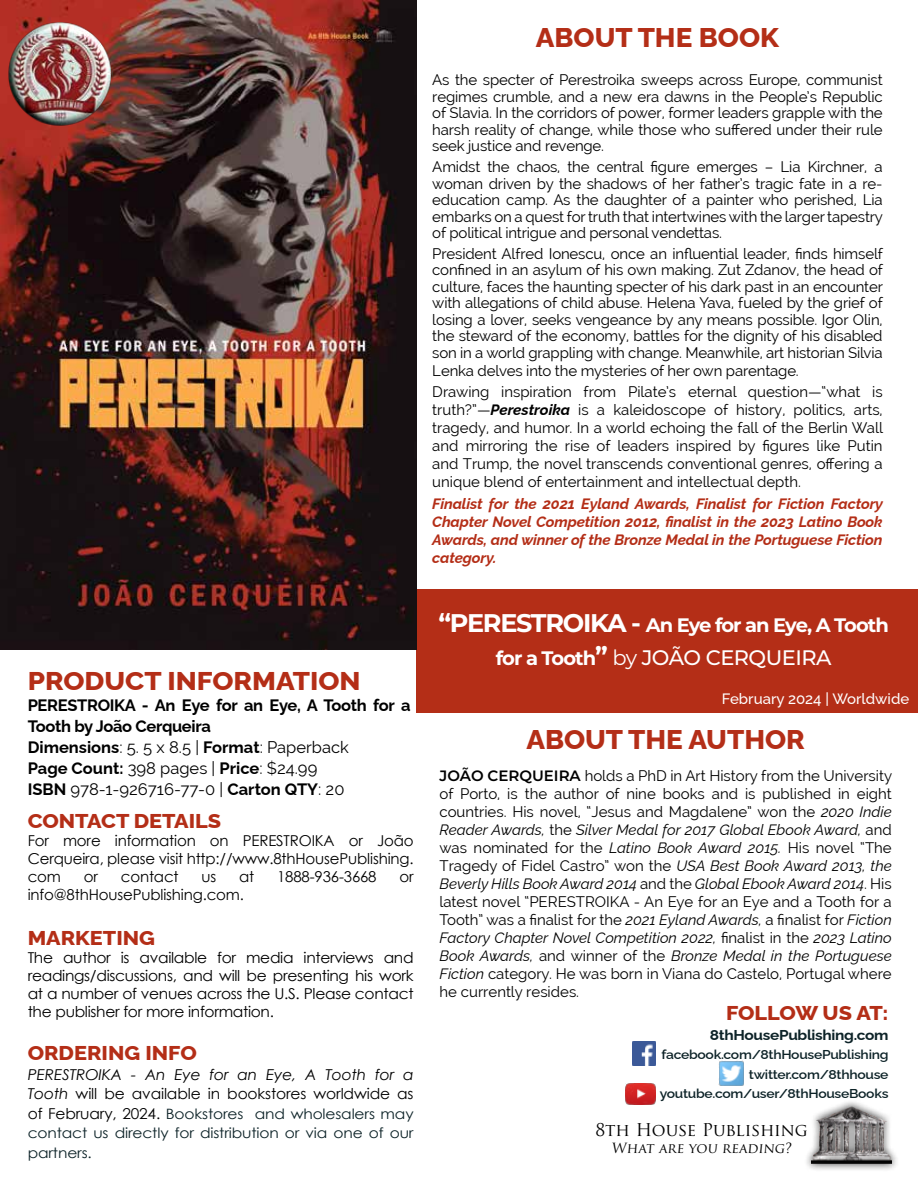
<style>
.page{position:relative;width:918px;height:1188px;background:#fff}
.page>*{position:absolute;margin:0;border:0;box-sizing:border-box;transform-origin:0 0}
.t1{font:800 27px "Raleway";color:#b42e17}
.t2{font:800 25.65px "Raleway";color:#b42e17;scale:1.08 1}
.t3{font:500 21px "Montserrat";letter-spacing:-.025em;color:#fff}
.t4{font:800 19.95px "Raleway";color:#b42e17;scale:1.08 1}
.t5{font:700 19.5px "Montserrat";letter-spacing:-.055em;color:#fff}
.t6{font:17.1px "Trajan Pro";color:#000}
.t7{font:700 16.5px/21px "Raleway";letter-spacing:-.02em;color:#000}
.t8{font:15px/18px "Raleway";letter-spacing:-.01em;color:#000;text-align:justify}
.t9{font:15px/18px "Century Gothic";letter-spacing:-.01em;color:#000;text-align:justify}
.t10{font:italic 700 15px/18px "Raleway";letter-spacing:-.01em;color:#b42e17;text-align:justify}
.t11{font:italic 15px/19.5px "Century Gothic";letter-spacing:-.01em;color:#000}
.t12{font:500 15px "Raleway";color:#fff}
.t13{font:14.25px/19.5px "Century Gothic";letter-spacing:-.01em;color:#0d2328;text-align:justify;scale:1.08 1}
.t14{font:700 14.25px "Raleway";letter-spacing:-.02em;color:#0d2328;scale:1.08 1}
.t15{font:13.8px "Trajan Pro";color:#000}
.t16{font:600 12.9px/19.5px "Raleway";letter-spacing:-.02em;color:#0d2328;text-align:right;scale:1.08 1}
.s1{font-weight:700;font-style:italic}
.s2{font-weight:400}
.s3{font-style:normal}
.s4{font-size:15px;color:#000}
.s5{font-size:25.5px}
.s6{font-weight:700;font-size:19.5px}
.s7{font-weight:700;font-size:25.5px}
.s8{font-family:"Montserrat";font-weight:600}
.s9{font-style:italic}
</style>
<div class="page">
<div style="left:417px;top:590px;width:501px;height:123px;background:#b42e17"></div>
<div style="left:804px;top:1099px;width:95px;height:73px;background:#000;opacity:.75"></div>
<div style="left:811px;top:1105px;width:81px;height:61px;background:#000;opacity:.5"></div>
<img style="left:632px;top:1042px;width:24px;height:23px">
<img style="left:718px;top:1061px;width:26px;height:25px">
<img style="left:625px;top:1084px;width:30px;height:21px">
<img style="left:0;top:1px;width:417px;height:648px">
<img style="left:8px;top:21px;width:105px;height:106px">
<h1 class="t1" style="left:536px;top:16px;width:245px">ABOUT THE BOOK</h1>
<p class="t8" style="left:432px;top:72px;width:452px;line-height:16.5px">As the specter of Perestroika sweeps across Europe, communist regimes crumble, and a new era dawns in the People’s Republic of Slavia. In the corridors of power, former leaders grapple with the harsh reality of change, while those who suffered under their rule seek justice and revenge.</p>
<p class="t8" style="left:432px;top:159px;width:452px;line-height:16.5px">Amidst the chaos, the central figure emerges – Lia Kirchner, a woman driven by the shadows of her father’s tragic fate in a re&shy;education camp. As the daughter of a painter who perished, Lia embarks on a quest for truth that intertwines with the larger tapestry of political intrigue and personal vendettas.</p>
<p class="t8" style="left:432px;top:245px;width:452px;line-height:16.5px">President Alfred Ionescu, once an influential leader, finds himself confined in an asylum of his own making. Zut Zdanov, the head of culture, faces the haunting specter of his dark past in an encounter with allegations of child abuse. Helena Yava, fueled by the grief of losing a lover, seeks vengeance by any means possible. Igor Olin, the steward of the economy, battles for the dignity of his disabled son in a world grappling with change. Meanwhile, art historian Silvia</p>
<p class="t8" style="left:432px;top:360px;width:452px;line-height:20.7px">Lenka delves into the mysteries of her own parentage.<br>Drawing inspiration from Pilate’s eternal question—“what is</p>
<p class="t8" style="left:432px;top:400px;width:452px">truth?”—<span class="s1">Perestroika</span> is a kaleidoscope of history, politics, arts, tragedy, and humor. In a world echoing the fall of the Berlin Wall and mirroring the rise of leaders inspired by figures like Putin and Trump, the novel transcends conventional genres, offering a unique blend of entertainment and intellectual depth.</p>
<p class="t10" style="left:432px;top:493px;width:452px">Finalist for the 2021 Eyland Awards, Finalist for Fiction Factory Chapter Novel Competition 2012, finalist in the 2023 Latino Book Awards, and winner of the Bronze Medal in the Portuguese Fiction category.</p>
<h2 class="t2" style="left:28px;top:660px;width:310px">PRODUCT INFORMATION</h2>
<p class="t7" style="left:28px;top:692px;width:384px">PERESTROIKA - An Eye for an Eye, A Tooth for a Tooth by João Cerqueira<br>Dimensions<span class="s2">: 5. 5 x 8.5 |</span> Format<span class="s2">: Paperback<br></span>Page Count: <span class="s2">398 pages |</span> Price<span class="s2">: $24.99<br></span>ISBN <span class="s2">978-1-926716-77-0 |</span> Carton QTY<span class="s2">: 20</span></p>
<h3 class="t4" style="left:28px;top:805px;width:181px">CONTACT DETAILS</h3>
<p class="t9" style="left:28px;top:831px;width:387px">For more information on PERESTROIKA or João Cerqueira, please visit http://www.8thHousePublishing. com</p>
<p class="t9" style="left:84px;top:867px;width:16px">or</p>
<p class="t9" style="left:121px;top:867px;width:59px">contact</p>
<p class="t9" style="left:201px;top:867px;width:16px">us</p>
<p class="t9" style="left:239px;top:867px;width:17px">at</p>
<p class="t9" style="left:277px;top:867px;width:101px">1888-936-3668</p>
<p class="t9" style="left:399px;top:867px;width:16px">or</p>
<p class="t9" style="left:28px;top:885px;width:218px">info@8thHousePublishing.com.</p>
<h3 class="t4" style="left:28px;top:922px;width:119px">MARKETING</h3>
<p class="t9" style="left:28px;top:948px;width:387px">The author is available for media interviews and readings/discussions, and will be presenting his work at a number of venues across the U.S. Please contact the publisher for more information.</p>
<h3 class="t4" style="left:28px;top:1037px;width:158px">ORDERING INFO</h3>
<p class="t11" style="left:28px;top:1064px;width:387px">PERESTROIKA - An Eye for an Eye, A Tooth for a<br>Tooth <span class="s3">will be available in bookstores worldwide as</span></p>
<p class="t13" style="left:28px;top:1104px;width:359px"><span class="s4">of February, 2024.</span> Bookstores and wholesalers may contact us directly for distribution or via one of our partners.</p>
<h3 class="t5" style="left:438px;top:612px;width:452px"><span class="s5">“PERESTROIKA -</span> An Eye for an Eye, A Tooth</h3>
<h3 class="t3" style="left:496px;top:643px;width:337px"><span class="s6">for a Tooth</span><span class="s7">”</span> <span class="s2">by</span> JOÃO CErQUEIRA</h3>
<p class="t12" style="left:722px;top:686px;width:189px">February 2024 | Worldwide</p>
<h1 class="t1" style="left:526px;top:718px;width:280px">ABOUT THE AUTHOR</h1>
<p class="t8" style="left:440px;top:767px;width:454px"><span class="s8">JOÃO CERQUEIRA</span> holds a PhD in Art History from the University of Porto, is the author of nine books and is published in eight countries. His novel, “Jesus and Magdalene” won the <span class="s9">2020 Indie Reader Awards,</span> the <span class="s9">Silver Medal for 2017 Global Ebook Award,</span> and was nominated for the <span class="s9">Latino Book Award 2015.</span> His novel “The Tragedy of Fidel Castro” won the <span class="s9">USA Best Book Award 2013, the Beverly Hills Book Award 2014</span> and the <span class="s9">Global Ebook Award 2014</span>. His latest novel “PERESTROIKA - An Eye for an Eye and a Tooth for a Tooth” was a finalist for the <span class="s9">2021 Eyland Awards,</span> a finalist for <span class="s9">Fiction Factory Chapter Novel Competition 2022,</span> finalist in the <span class="s9">2023 Latino Book Awards,</span> and winner of the <span class="s9">Bronze Medal in the Portuguese Fiction</span> category. He was born in Viana do Castelo, Portugal where he currently resides.</p>
<h3 class="t4" style="left:726px;top:997px;width:152px">FOLLOW US AT:</h3>
<p class="t14" style="left:710px;top:1023px;width:167px">8thHousePublishing.com</p>
<p class="t16" style="left:660px;top:1043px;width:213px">facebook.com/8thHousePublishing twitter.com/8thhouse youtube.com/user/8thHouseBooks</p>
<p class="t6" style="left:595px;top:1119px;width:214px">8th House Publishing</p>
<p class="t15" style="left:611px;top:1139px;width:183px">What are you reading?</p>
</div>
